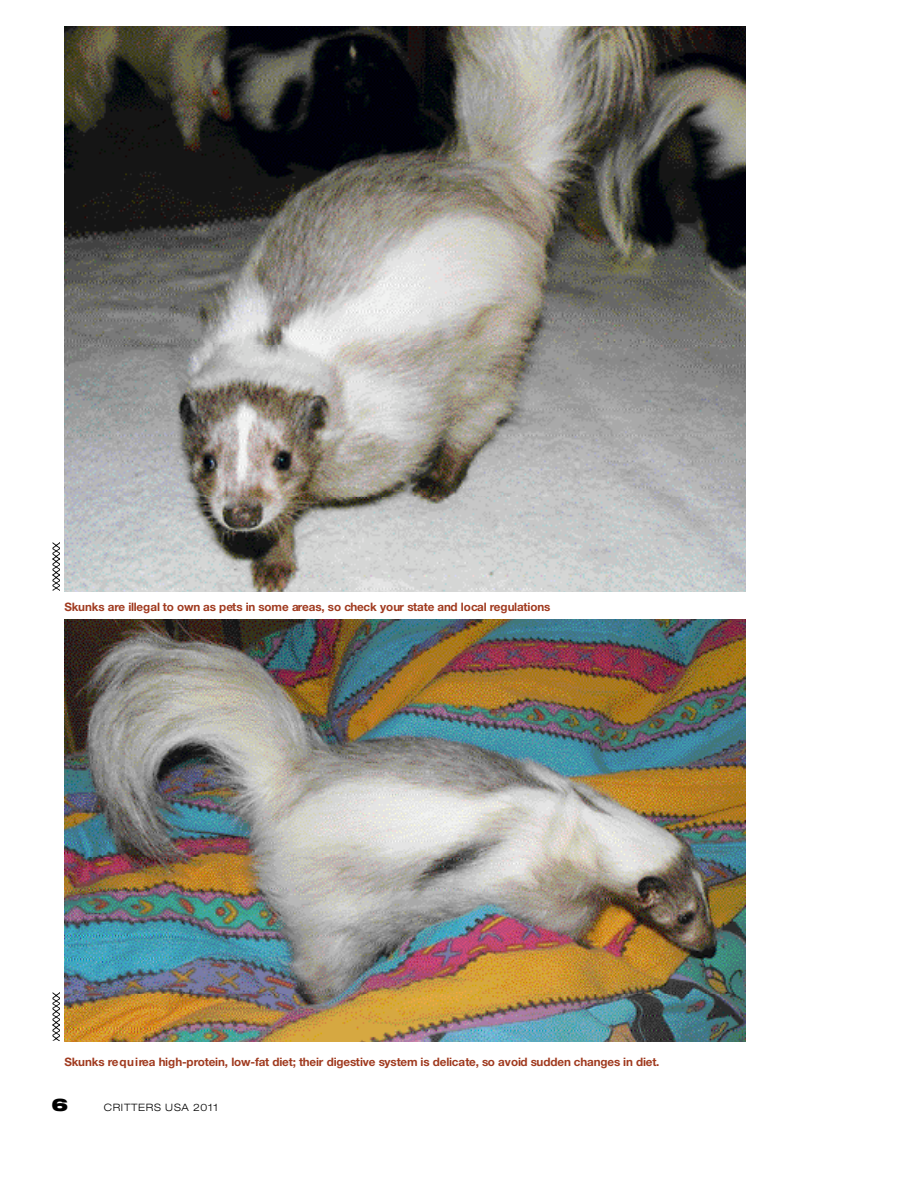
<style>
.page{position:relative;width:918px;height:1188px;background:#fff}
.page>*{position:absolute;margin:0;border:0;box-sizing:border-box;transform-origin:0 0}
.t1{font:900 expanded 17.4px "Helvetica Neue";color:#000}
.t2{font:700 11.7px "Helvetica Neue";color:#a03a1f}
.t3{font:300 expanded 10.2px "Helvetica Neue";letter-spacing:.07em;color:#000}
</style>
<div class="page">
<img style="left:64px;top:619px;width:681px;height:422px">
<svg style="left:52px;top:993px;width:7px;height:48px"></svg>
<img style="left:64px;top:27px;width:681px;height:564px">
<svg style="left:52px;top:543px;width:7px;height:48px"></svg>
<p class="t2" style="left:64px;top:602px;width:488px">Skunks are illegal to own as pets in some areas, so check your state and local regulations</p>
<p class="t2" style="left:64px;top:1058px;width:597px">Skunks re q u i rea high-protein, low-fat diet; their digestive system is delicate, so avoid sudden changes in diet.</p>
<h1 class="t1" style="left:51px;top:1098px;width:18px">6</h1>
<p class="t3" style="left:104px;top:1103px;width:116px">CRITTERS USA 2011</p>
</div>
